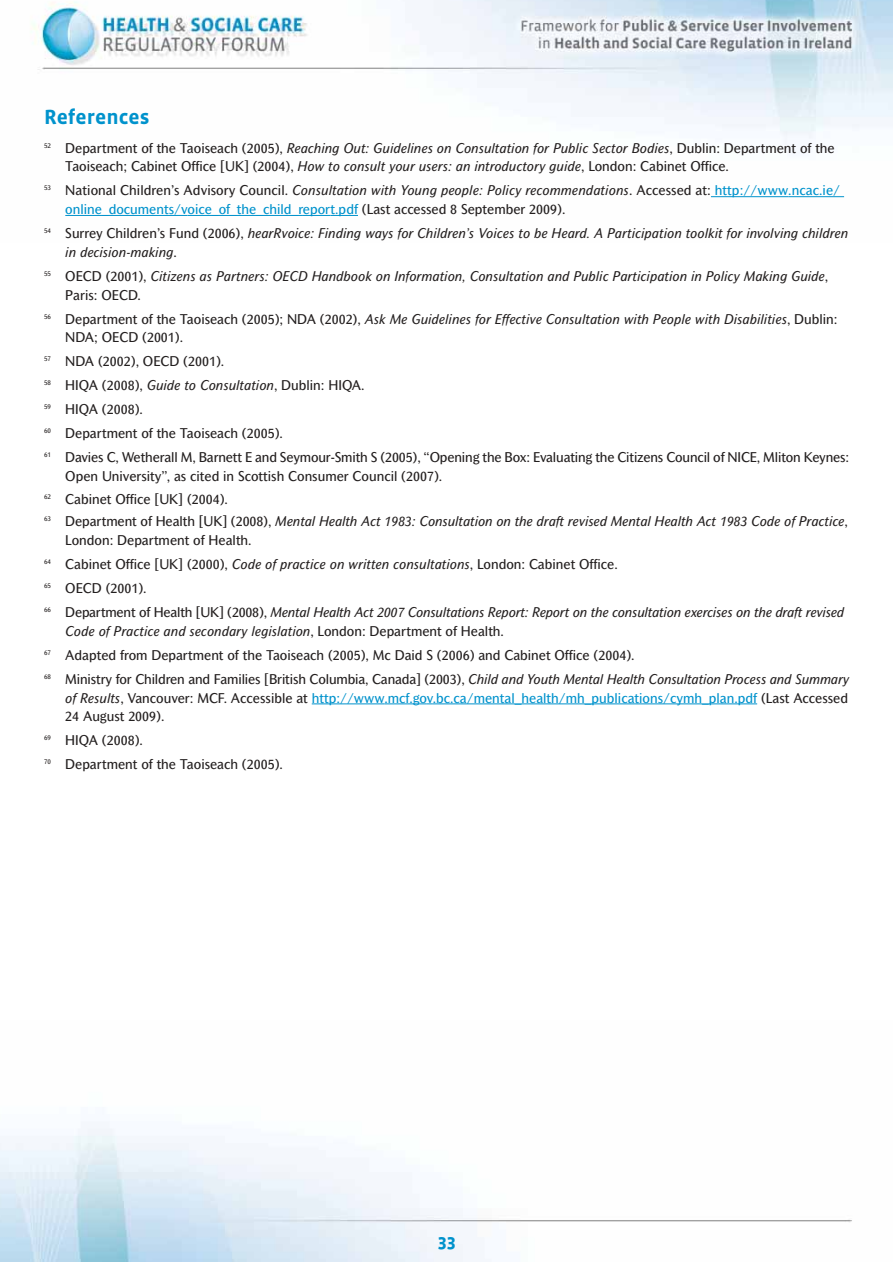
<style>
.page{position:relative;width:893px;height:1262px;background:#fff}
.page>*{position:absolute;margin:0;border:0;box-sizing:border-box;transform-origin:0 0}
.t1{font:700 21px "Vista Sans";color:#0092cc}
.t2{font:700 18px "Vista Sans";color:#0092cc}
.t3{font:13.5px/24px "Mahsuri Sans";color:#231f1f}
.t4{font:italic 13.5px/18.8px "Mahsuri Sans";color:#231f1f}
.t5{font:13.5px/18.8px "Mahsuri Sans";color:#0092cc}
.s1{font-style:italic}
.s2{color:#0092cc}
.s3{font-style:normal}
.s4{font-style:italic;color:#231f1f}
.s5{color:#231f1f}
</style>
<div class="page">
<img style="left:0;top:1122px;width:852px;height:139px">
<img style="left:32px;top:0;width:860px;height:215px">
<hr style="left:711px;top:196px;width:77px;height:1px;background:#0092cc">
<hr style="left:788px;top:196px;width:56px;height:1px;background:#0092cc">
<hr style="left:65px;top:215px;width:122px;height:1px;background:#0092cc">
<hr style="left:187px;top:215px;width:116px;height:1px;background:#0092cc">
<svg style="left:303px;top:215px;width:55px;height:1px"></svg>
<hr style="left:312px;top:703px;width:72px;height:1px;background:#0092cc">
<hr style="left:384px;top:703px;width:35px;height:1px;background:#0092cc">
<svg style="left:419px;top:703px;width:14px;height:1px"></svg>
<hr style="left:433px;top:703px;width:324px;height:1px;background:#0092cc">
<h1 class="t1" style="left:44px;top:109px;width:107px">References</h1>
<p class="t3" style="left:65px;top:140px;width:771px;line-height:18.8px;text-indent:-21px"><sup>52</sup> Department of the Taoiseach (2005), <span class="s1">Reaching Out: Guidelines on Consultation for Public Sector Bodies</span>, Dublin: Department of the<br>Taoiseach; Cabinet Office [UK] (2004), <span class="s1">How to consult your users: an introductory guide</span>, London: Cabinet Office.</p>
<p class="t3" style="left:65px;top:183px;width:776px;line-height:18.8px;text-indent:-21px"><sup>53</sup> National Children’s Advisory Council. <span class="s1">Consultation with Young people: Policy recommendations</span>. Accessed at: <span class="s2">http://www.ncac.ie/ online_documents/voice_of_the_child_report.pdf</span> (Last accessed 8 September 2009).</p>
<p class="t4" style="left:65px;top:225px;width:784px;text-indent:-21px"><sup>54</sup> <span class="s3">Surrey Children’s Fund (2006),</span> hearRvoice: Finding ways for Children’s Voices to be Heard. A Participation toolkit for involving children in decision-making<span class="s3">.</span></p>
<p class="t4" style="left:65px;top:268px;width:764px;text-indent:-21px"><sup>55</sup> <span class="s3">OECD (2001),</span> Citizens as Partners: OECD Handbook on Information, Consultation and Public Participation in Policy Making Guide<span class="s3">,<br>Paris: OECD.</span></p>
<p class="t4" style="left:65px;top:311px;width:773px;text-indent:-21px"><sup>56</sup> <span class="s3">Department of the Taoiseach (2005); NDA (2002),</span> Ask Me Guidelines for Effective Consultation with People with Disabilities<span class="s3">, Dublin:<br>NDA; OECD (2001).</span></p>
<p class="t3" style="left:44px;top:351px;width:806px"><sup>57</sup> NDA (2002), OECD (2001).<br><sup>58</sup> HIQA (2008), <span class="s1">Guide to Consultation</span>, Dublin: HIQA.<br><sup>59</sup> HIQA (2008).<br><sup>60</sup> Department of the Taoiseach (2005).<br><sup>61</sup> Davies C, Wetherall M, Barnett E and Seymour-Smith S (2005), “Opening the Box: Evaluating the Citizens Council of NICE, Mliton Keynes:</p>
<p class="t3" style="left:44px;top:467px;width:805px;line-height:22.5px;text-indent:21px">Open University”, as cited in Scottish Consumer Council (2007).<br><sup>62</sup> Cabinet Office [UK] (2004).<br><sup>63</sup> Department of Health [UK] (2008), <span class="s1">Mental Health Act 1983: Consultation on the draft revised Mental Health Act 1983 Code of Practice</span>,</p>
<p class="t4" style="left:44px;top:530px;width:801px;line-height:24px;text-indent:21px"><span class="s3">London: Department of Health.<br></span><sup>64</sup> <span class="s3">Cabinet Office [UK] (2000),</span> Code of practice on written consultations<span class="s3">, London: Cabinet Office.<br></span><sup>65</sup> <span class="s3">OECD (2001).<br></span><sup>66</sup> <span class="s3">Department of Health [UK] (2008),</span> Mental Health Act 2007 Consultations Report: Report on the consultation exercises on the draft revised</p>
<p class="t3" style="left:44px;top:620px;width:806px;text-indent:21px"><span class="s1">Code of Practice and secondary legislation</span>, London: Department of Health.<br><sup>67</sup> Adapted from Department of the Taoiseach (2005), Mc Daid S (2006) and Cabinet Office (2004).<br><sup>68</sup> Ministry for Children and Families [British Columbia, Canada] (2003), <span class="s1">Child and Youth Mental Health Consultation Process and Summary</span></p>
<p class="t5" style="left:65px;top:690px;width:784px"><span class="s4">of Results</span><span class="s5">, Vancouver: MCF. Accessible at</span> http://www.mcf.gov.bc.ca/mental_health/mh_publications/cymh_plan.pdf <span class="s5">(Last Accessed<br>24 August 2009).</span></p>
<p class="t3" style="left:44px;top:730px;width:240px"><sup>69</sup> HIQA (2008).<br><sup>70</sup> Department of the Taoiseach (2005).</p>
<h2 class="t2" style="left:437px;top:1234px;width:19px">33</h2>
</div>
